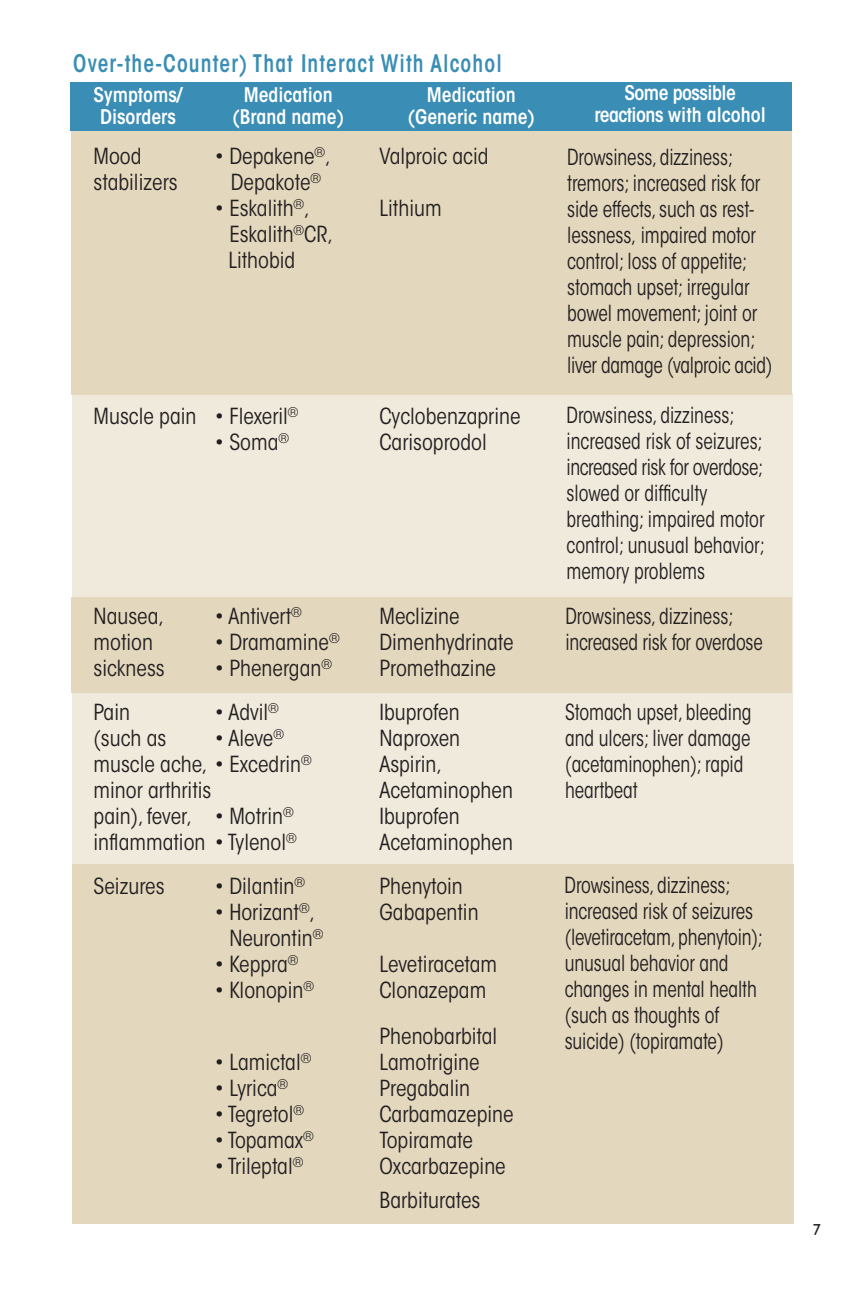
<style>
.page{position:relative;width:864px;height:1296px;background:#fff}
.page>*{position:absolute;margin:0;border:0;box-sizing:border-box;transform-origin:0 0}
.t1{font:600 condensed 24px "ITC Avant Garde Std";letter-spacing:.055em;color:#3a8db4;scale:.9 1}
.t2{font:condensed 22px/26px "ITC Avant Garde Std";color:#231f20}
.t3{font:condensed 22px/26px "ITC Avant Garde Std";color:#231f20;scale:.9 1}
.t4{font:600 condensed 20px/22px "ITC Avant Garde Std";color:#fff;text-align:center}
.t5{font:600 condensed 20px/22px "ITC Avant Garde Std";letter-spacing:-.025em;color:#fff;text-align:center}
.t6{font:16px "Gill Sans";color:#231f20}
</style>
<div class="page">
<div style="left:72px;top:394px;width:720px;height:830px;background:#f0eadc"></div>
<div style="left:71px;top:130px;width:721px;height:265px;background:#e3d7bd"></div>
<div style="left:72px;top:865px;width:721px;height:359px;background:#e3d7bd"></div>
<div style="left:72px;top:597px;width:720px;height:96px;background:#e3d7bd"></div>
<div style="left:71px;top:82px;width:721px;height:49px;background:#3a8db4"></div>
<p class="t1" style="left:73px;top:54px;width:478px">Over-the-Counter) That Interact With Alcohol</p>
<p class="t4" style="left:94px;top:86px;width:91px">Symptoms/<br>Disorders</p>
<p class="t4" style="left:233px;top:85px;width:113px">Medication<br>( rand name)</p>
<p class="t4" style="left:408px;top:85px;width:129px">Medication (Generic name)</p>
<p class="t5" style="left:594px;top:83px;width:173px">Some possible reactions with alcohol</p>
<p class="t2" style="left:94px;top:145px;width:50px">Mood</p>
<p class="t2" style="left:215px;top:145px;width:112px">• Depakene<sup>®</sup></p>
<p class="t2" style="left:379px;top:145px;width:111px">Valproic acid</p>
<p class="t2" style="left:94px;top:171px;width:86px">stabilizers</p>
<p class="t2" style="left:231px;top:171px;width:92px">Depakote<sup>®</sup></p>
<p class="t2" style="left:215px;top:197px;width:91px">• Eskalith<sup>®</sup></p>
<p class="t2" style="left:379px;top:197px;width:64px">Lithium</p>
<p class="t2" style="left:228px;top:223px;width:101px">Eskalith<sup>®</sup>CR<br>Lithobid</p>
<p class="t3" style="left:567px;top:146px;width:230px">Drowsiness dizziness; tremors; increased risk for side effects such as rest&shy;lessness impaired motor control; loss of appetite; stomach upset; irregular bowel movement; joint or muscle pain; depression; liver damage (valproic acid)</p>
<p class="t3" style="left:567px;top:404px;width:222px">Drowsiness dizziness; increased risk of seizures; increased risk for overdose; slowed or diffculty breathing; impaired motor control; unusual behavior; memory problems</p>
<p class="t2" style="left:94px;top:405px;width:104px">Muscle pain</p>
<p class="t2" style="left:215px;top:405px;width:85px">• Flexeril<sup>®</sup></p>
<p class="t2" style="left:379px;top:405px;width:143px">Cyclobenzaprine</p>
<p class="t2" style="left:215px;top:431px;width:76px">• Soma<sup>®</sup></p>
<p class="t2" style="left:379px;top:431px;width:109px">Carisoprodol</p>
<p class="t2" style="left:94px;top:605px;width:66px">Nausea</p>
<p class="t2" style="left:215px;top:605px;width:89px">• Antivert<sup>®</sup></p>
<p class="t2" style="left:379px;top:605px;width:82px">Meclizine</p>
<p class="t3" style="left:565px;top:605px;width:188px">Drowsiness dizziness;</p>
<p class="t2" style="left:94px;top:631px;width:61px">motion</p>
<p class="t2" style="left:215px;top:631px;width:126px">• Dramamine<sup>®</sup></p>
<p class="t2" style="left:379px;top:631px;width:136px">Dimenhydrinate</p>
<p class="t3" style="left:565px;top:631px;width:221px">increased risk for overdose</p>
<p class="t2" style="left:94px;top:657px;width:73px">sickness</p>
<p class="t2" style="left:215px;top:657px;width:119px">• Phenergan<sup>®</sup></p>
<p class="t2" style="left:379px;top:657px;width:118px">Promethazine</p>
<p class="t2" style="left:94px;top:701px;width:38px">Pain</p>
<p class="t2" style="left:215px;top:701px;width:66px">• Advil<sup>®</sup></p>
<p class="t2" style="left:94px;top:727px;width:74px">(such as</p>
<p class="t2" style="left:215px;top:727px;width:71px">• Aleve<sup>®</sup></p>
<p class="t2" style="left:94px;top:753px;width:110px">muscle ache</p>
<p class="t2" style="left:215px;top:753px;width:98px">• Excedrin<sup>®</sup></p>
<p class="t2" style="left:94px;top:779px;width:119px">minor arthritis pain) fever</p>
<p class="t3" style="left:565px;top:701px;width:208px">Stomach upset bleeding and ulcers; liver damage (acetaminophen); rapid heartbeat</p>
<p class="t2" style="left:379px;top:701px;width:135px">Ibuprofen<br>Naproxen<br>Aspirin<br>Acetaminophen<br>Ibuprofen<br>Acetaminophen</p>
<p class="t2" style="left:379px;top:875px;width:101px">Phenytoin<br>Gabapentin</p>
<p class="t2" style="left:379px;top:953px;width:119px">Levetiracetam<br>Clonazepam</p>
<p class="t2" style="left:379px;top:1025px;width:136px">Phenobarbital<br>Lamotrigine<br>Pregabalin<br>Carbamazepine<br>Topiramate<br>Oxcarbazepine</p>
<p class="t2" style="left:379px;top:1189px;width:102px">Barbiturates</p>
<p class="t2" style="left:215px;top:805px;width:80px">• Motrin<sup>®</sup></p>
<p class="t2" style="left:94px;top:831px;width:205px">infammation • Tylenol<sup>®</sup></p>
<p class="t2" style="left:94px;top:875px;width:72px">Seizures</p>
<p class="t2" style="left:215px;top:875px;width:92px">• Dilantin<sup>®</sup></p>
<p class="t2" style="left:229px;top:901px;width:95px;text-indent:-14px">• Horizant<sup>®<br></sup>Neurontin<sup>®</sup></p>
<p class="t2" style="left:215px;top:953px;width:85px">• Keppra<sup>®</sup></p>
<p class="t2" style="left:215px;top:979px;width:101px">• Klonopin<sup>®</sup></p>
<p class="t3" style="left:565px;top:875px;width:222px">Drowsiness dizziness; increased risk of seizures (levetiracetam phenytoin); unusual behavior and changes in mental health (such as thoughts of suicide) (topiramate)</p>
<p class="t2" style="left:215px;top:1051px;width:98px">• Lamictal<sup>®</sup></p>
<p class="t2" style="left:215px;top:1077px;width:75px">• Lyrica<sup>®</sup></p>
<p class="t2" style="left:215px;top:1103px;width:91px">• Tegretol<sup>®</sup></p>
<p class="t2" style="left:215px;top:1129px;width:100px">• Topamax<sup>®</sup></p>
<p class="t2" style="left:215px;top:1155px;width:90px">• Trileptal<sup>®</sup></p>
<p class="t6" style="left:813px;top:1220px;width:9px">7</p>
</div>
